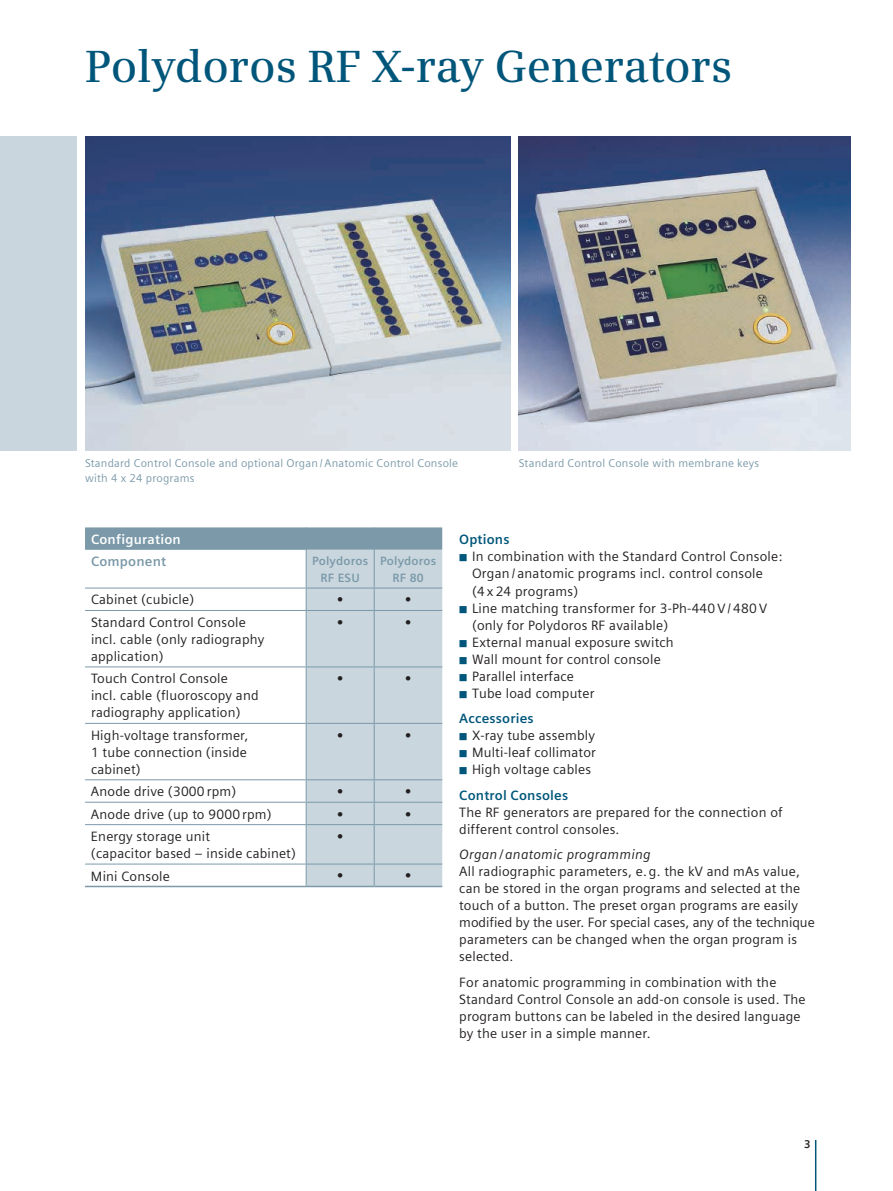
<style>
.page{position:relative;width:893px;height:1191px;background:#fff}
.page>*{position:absolute;margin:0;border:0;box-sizing:border-box;transform-origin:0 0}
.t1{font:600 45px "Siemens Serif";letter-spacing:-.005em;color:#00567a}
.t2{font:13.5px/17px "Siemens Sans";letter-spacing:.015em;color:#231f20}
.t3{font:13.5px/17px "Siemens Sans Global";letter-spacing:.015em;color:#231f20;text-align:justify}
.t4{font:700 13.5px "Siemens Sans";letter-spacing:.015em;color:#00567a}
.t5{font:italic 13.5px "Siemens Sans";letter-spacing:.015em;color:#231f20}
.t6{font:700 13.5px "Siemens Sans";color:#231f20}
.t7{font:700 13.5px "Siemens Sans";letter-spacing:.015em;color:#fff}
.t8{font:700 13.5px "Siemens Sans";letter-spacing:.015em;color:#7b99a9}
.t9{font:700 12px/17px "Siemens Sans";letter-spacing:.015em;color:#7b99a9;text-align:center}
.t10{font:11.25px/14.9px "Siemens Sans";letter-spacing:.02em;color:#7b99a9}
.t11{font:700 11.25px "Siemens Sans";color:#231f20}
.s1{color:#00567a}
</style>
<div class="page">
<hr style="left:815px;top:1140px;width:1px;height:51px;background:#00567a">
<div style="left:307px;top:550px;width:135px;height:335px;background:#c9d6de"></div>
<svg style="left:85px;top:527px;width:357px;height:23px;background:#7e9bab"></svg>
<hr style="left:306px;top:550px;width:1px;height:37px;background:#7b99a9">
<hr style="left:374px;top:550px;width:1px;height:37px;background:#7b99a9">
<svg style="left:306px;top:588px;width:1px;height:22px"></svg>
<svg style="left:374px;top:588px;width:1px;height:22px"></svg>
<hr style="left:306px;top:611px;width:1px;height:55px;background:#7b99a9">
<hr style="left:374px;top:611px;width:1px;height:55px;background:#7b99a9">
<hr style="left:306px;top:667px;width:1px;height:56px;background:#7b99a9">
<hr style="left:374px;top:667px;width:1px;height:56px;background:#7b99a9">
<hr style="left:306px;top:724px;width:1px;height:55px;background:#7b99a9">
<hr style="left:374px;top:724px;width:1px;height:55px;background:#7b99a9">
<svg style="left:306px;top:780px;width:1px;height:44px"></svg>
<svg style="left:374px;top:780px;width:1px;height:44px"></svg>
<hr style="left:306px;top:825px;width:1px;height:38px;background:#7b99a9">
<hr style="left:374px;top:825px;width:1px;height:38px;background:#7b99a9">
<svg style="left:306px;top:864px;width:1px;height:21px"></svg>
<svg style="left:374px;top:864px;width:1px;height:21px"></svg>
<hr style="left:85px;top:610px;width:221px;height:1px;background:#7b99a9">
<hr style="left:306px;top:610px;width:68px;height:1px;background:#7b99a9">
<hr style="left:374px;top:610px;width:68px;height:1px;background:#7b99a9">
<hr style="left:85px;top:666px;width:221px;height:1px;background:#7b99a9">
<hr style="left:306px;top:666px;width:68px;height:1px;background:#7b99a9">
<hr style="left:374px;top:666px;width:68px;height:1px;background:#7b99a9">
<hr style="left:85px;top:723px;width:221px;height:1px;background:#7b99a9">
<hr style="left:306px;top:723px;width:68px;height:1px;background:#7b99a9">
<hr style="left:374px;top:723px;width:68px;height:1px;background:#7b99a9">
<hr style="left:85px;top:779px;width:221px;height:1px;background:#7b99a9">
<hr style="left:306px;top:779px;width:68px;height:1px;background:#7b99a9">
<hr style="left:374px;top:779px;width:68px;height:1px;background:#7b99a9">
<hr style="left:85px;top:802px;width:221px;height:1px;background:#7b99a9">
<hr style="left:306px;top:802px;width:68px;height:1px;background:#7b99a9">
<hr style="left:374px;top:802px;width:68px;height:1px;background:#7b99a9">
<hr style="left:85px;top:824px;width:221px;height:1px;background:#7b99a9">
<hr style="left:306px;top:824px;width:68px;height:1px;background:#7b99a9">
<hr style="left:374px;top:824px;width:68px;height:1px;background:#7b99a9">
<hr style="left:85px;top:863px;width:221px;height:1px;background:#7b99a9">
<hr style="left:306px;top:863px;width:68px;height:1px;background:#7b99a9">
<hr style="left:374px;top:863px;width:68px;height:1px;background:#7b99a9">
<hr style="left:85px;top:587px;width:221px;height:1px;background:#7b99a9">
<hr style="left:306px;top:587px;width:68px;height:1px;background:#7b99a9">
<hr style="left:374px;top:587px;width:68px;height:1px;background:#7b99a9">
<hr style="left:85px;top:885px;width:221px;height:2px;background:#7b99a9">
<hr style="left:306px;top:885px;width:68px;height:2px;background:#7b99a9">
<hr style="left:374px;top:885px;width:68px;height:2px;background:#7b99a9">
<img style="left:519px;top:136px;width:331px;height:315px">
<img style="left:85px;top:136px;width:425px;height:315px">
<div style="left:0;top:136px;width:77px;height:315px;background:#c9d6de"></div>
<h1 class="t1" style="left:85px;top:40px;width:649px">Polydoros RF X-ray Generators</h1>
<p class="t10" style="left:85px;top:456px;width:375px">Standard Control Console and optional Organ / Anatomic Control Console with 4 x 24 programs</p>
<p class="t10" style="left:519px;top:456px;width:242px">Standard Control Console with membrane keys</p>
<p class="t7" style="left:91px;top:531px;width:91px">Configuration</p>
<p class="t8" style="left:91px;top:554px;width:77px">Component</p>
<p class="t9" style="left:312px;top:552px;width:58px">Polydoros<br>RF ESU</p>
<p class="t9" style="left:380px;top:552px;width:58px">Polydoros<br>RF 80</p>
<p class="t2" style="left:91px;top:591px;width:105px">Cabinet (cubicle)</p>
<p class="t6" style="left:337px;top:592px;width:8px">•</p>
<p class="t6" style="left:405px;top:592px;width:8px">•</p>
<p class="t2" style="left:91px;top:614px;width:175px">Standard Control Console incl. cable (only radiography application)</p>
<p class="t6" style="left:337px;top:614px;width:8px">•</p>
<p class="t6" style="left:405px;top:614px;width:8px">•</p>
<p class="t2" style="left:91px;top:670px;width:169px">Touch Control Console<br>incl. cable (fluoroscopy and radiography application)</p>
<p class="t6" style="left:337px;top:671px;width:8px">•</p>
<p class="t6" style="left:405px;top:671px;width:8px">•</p>
<p class="t2" style="left:91px;top:726px;width:159px;text-align:justify">High-voltage transformer, 1 tube connection (inside cabinet)</p>
<p class="t6" style="left:337px;top:727px;width:8px">•</p>
<p class="t6" style="left:405px;top:727px;width:8px">•</p>
<p class="t2" style="left:91px;top:783px;width:147px">Anode drive (3000 rpm)</p>
<p class="t6" style="left:337px;top:784px;width:8px">•</p>
<p class="t6" style="left:405px;top:784px;width:8px">•</p>
<p class="t2" style="left:91px;top:805px;width:182px">Anode drive (up to 9000 rpm)</p>
<p class="t6" style="left:337px;top:806px;width:8px">•</p>
<p class="t6" style="left:405px;top:806px;width:8px">•</p>
<p class="t2" style="left:91px;top:828px;width:207px">Energy storage unit<br>(capacitor based – inside cabinet)</p>
<p class="t6" style="left:337px;top:828px;width:8px">•</p>
<p class="t2" style="left:91px;top:867px;width:80px">Mini Console</p>
<p class="t6" style="left:337px;top:868px;width:8px">•</p>
<p class="t6" style="left:405px;top:868px;width:8px">•</p>
<p class="t4" style="left:459px;top:532px;width:52px">Options</p>
<p class="t3" style="left:459px;top:548px;width:325px"><span class="s1">◾</span> In combination with the Standard Control Console:</p>
<p class="t3" style="left:472px;top:565px;width:292px">Organ / anatomic programs incl. control console</p>
<p class="t3" style="left:472px;top:582px;width:108px">(4 x 24 programs)</p>
<p class="t3" style="left:459px;top:599px;width:309px"><span class="s1">◾</span> Line matching transformer for 3-Ph-440 V / 480 V</p>
<p class="t3" style="left:472px;top:616px;width:198px">(only for Polydoros RF available)</p>
<p class="t3" style="left:459px;top:633px;width:216px"><span class="s1">◾</span> External manual exposure switch</p>
<p class="t3" style="left:459px;top:650px;width:203px"><span class="s1">◾</span> Wall mount for control console</p>
<p class="t3" style="left:459px;top:667px;width:116px"><span class="s1">◾</span> Parallel interface</p>
<p class="t3" style="left:459px;top:684px;width:137px"><span class="s1">◾</span> Tube load computer</p>
<p class="t4" style="left:459px;top:711px;width:76px">Accessories</p>
<p class="t3" style="left:459px;top:727px;width:138px"><span class="s1">◾</span> X-ray tube assembly <span class="s1">◾</span> Multi-leaf collimator <span class="s1">◾</span> High voltage cables</p>
<p class="t4" style="left:459px;top:787px;width:110px">Control Consoles</p>
<p class="t2" style="left:459px;top:803px;width:325px">The RF generators are prepared for the connection of different control consoles.</p>
<p class="t5" style="left:459px;top:847px;width:193px">Organ / anatomic programming</p>
<p class="t2" style="left:459px;top:863px;width:357px">All radiographic parameters, e. g. the kV and mAs value, can be stored in the organ programs and selected at the touch of a button. The preset organ programs are easily modified by the user. For special cases, any of the technique parameters can be changed when the organ program is selected.</p>
<p class="t2" style="left:459px;top:973px;width:348px">For anatomic programming in combination with the Standard Control Console an add-on console is used. The program buttons can be labeled in the desired language by the user in a simple manner.</p>
<p class="t11" style="left:804px;top:1137px;width:8px">3</p>
</div>
